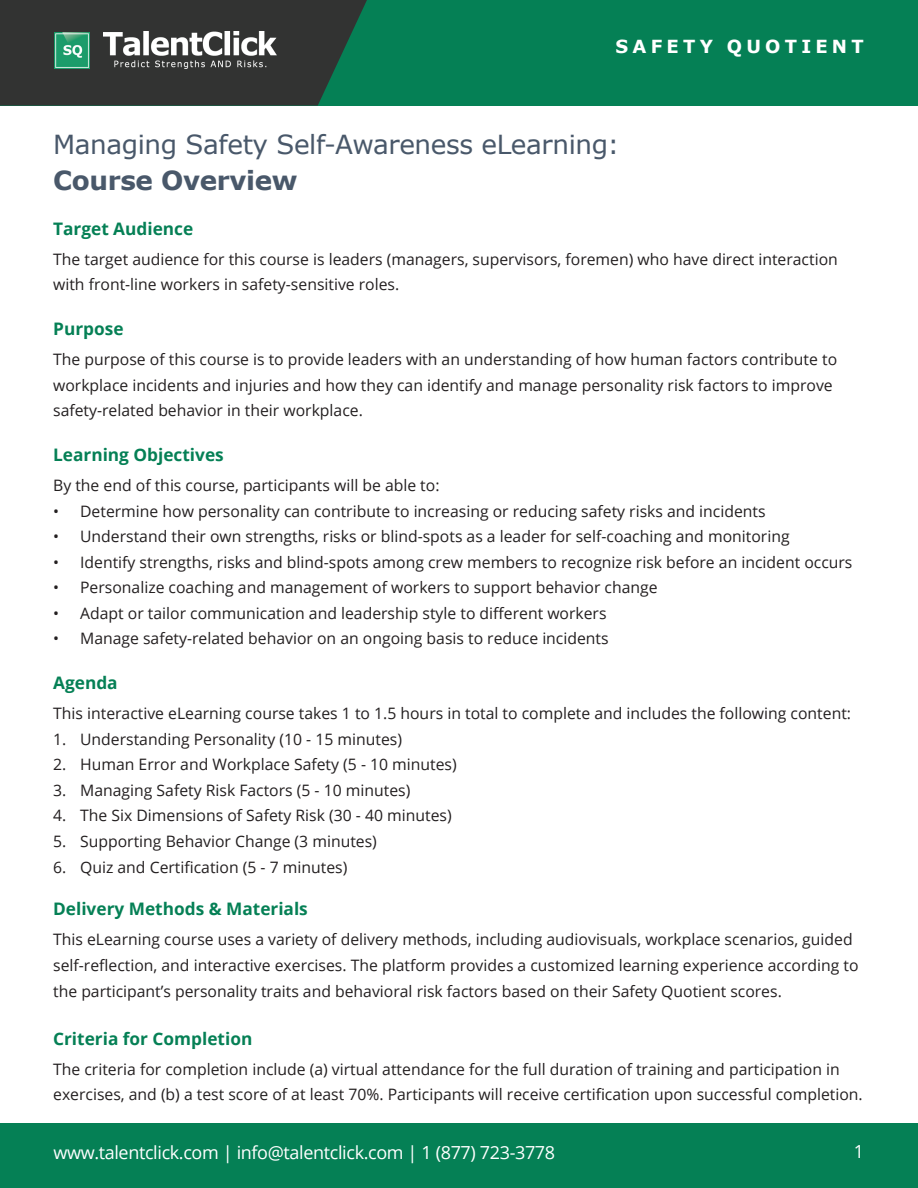
<style>
.page{position:relative;width:918px;height:1188px;background:#fff}
.page>*{position:absolute;margin:0;border:0;box-sizing:border-box;transform-origin:0 0}
.t1{font:26.25px "Verdana";letter-spacing:-.015em;color:#49586a}
.t2{font:700 26.25px "Verdana";letter-spacing:-.015em;color:#49586a}
.t3{font:18px "Open Sans";letter-spacing:-.02em;color:#fff}
.t4{font:700 18px "Verdana";letter-spacing:.235em;color:#fff}
.t5{font:700 17.25px "Open Sans";color:#058055}
.t6{font:15.75px/25.5px "Open Sans";color:#231f20}
</style>
<div class="page">
<div style="left:0;top:0;width:918px;height:106px;background:#058055"></div>
<svg style="left:0;top:0;width:367px;height:106px;background:#2e3a35"></svg>
<div style="left:0;top:1123px;width:918px;height:65px;background:#058055"></div>
<img style="left:103px;top:32px;width:173px;height:36px">
<img style="left:54px;top:32px;width:36px;height:36px">
<p class="t4" style="left:615px;top:34px;width:250px">SAFETY QUOTIENT</p>
<p class="t1" style="left:53px;top:127px;width:568px">Managing Safety Self-Awareness eLearning:</p>
<p class="t2" style="left:53px;top:162px;width:246px">Course Overview</p>
<p class="t5" style="left:53px;top:217px;width:142px">Target Audience</p>
<p class="t6" style="left:53px;top:246px;width:786px">The target audience for this course is leaders (managers, supervisors, foremen) who have direct interaction with front-line workers in safety-sensitive roles.</p>
<p class="t5" style="left:53px;top:317px;width:72px">Purpose</p>
<p class="t6" style="left:53px;top:347px;width:786px">The purpose of this course is to provide leaders with an understanding of how human factors contribute to workplace incidents and injuries and how they can identify and manage personality risk factors to improve safety-related behavior in their workplace.</p>
<p class="t5" style="left:53px;top:443px;width:172px">Learning Objectives</p>
<p class="t6" style="left:53px;top:473px;width:388px">By the end of this course, participants will be able to:</p>
<p class="t6" style="left:53px;top:498px;width:714px">• Determine how personality can contribute to increasing or reducing safety risks and incidents</p>
<p class="t6" style="left:53px;top:524px;width:738px">• Understand their own strengths, risks or blind-spots as a leader for self-coaching and monitoring</p>
<p class="t6" style="left:53px;top:549px;width:801px">• Identify strengths, risks and blind-spots among crew members to recognize risk before an incident occurs</p>
<p class="t6" style="left:53px;top:575px;width:606px">• Personalize coaching and management of workers to support behavior change</p>
<p class="t6" style="left:53px;top:600px;width:555px">• Adapt or tailor communication and leadership style to different workers</p>
<p class="t6" style="left:53px;top:626px;width:557px">• Manage safety-related behavior on an ongoing basis to reduce incidents</p>
<p class="t5" style="left:53px;top:671px;width:66px">Agenda</p>
<p class="t6" style="left:53px;top:701px;width:799px">This interactive eLearning course takes 1 to 1.5 hours in total to complete and includes the following content:</p>
<p class="t6" style="left:53px;top:726px;width:350px">1. Understanding Personality (10 - 15 minutes)</p>
<p class="t6" style="left:53px;top:752px;width:405px">2. Human Error and Workplace Safety (5 - 10 minutes)</p>
<p class="t6" style="left:53px;top:777px;width:359px">3. Managing Safety Risk Factors (5 - 10 minutes)</p>
<p class="t6" style="left:53px;top:803px;width:400px">4. The Six Dimensions of Safety Risk (30 - 40 minutes)</p>
<p class="t6" style="left:53px;top:828px;width:325px">5. Supporting Behavior Change (3 minutes)</p>
<p class="t6" style="left:53px;top:854px;width:296px">6. Quiz and Certification (5 - 7 minutes)</p>
<p class="t5" style="left:53px;top:897px;width:256px">Delivery Methods &amp; Materials</p>
<p class="t6" style="left:53px;top:926px;width:807px">This eLearning course uses a variety of delivery methods, including audiovisuals, workplace scenarios, guided self-reflection, and interactive exercises. The platform provides a customized learning experience according to the participant’s personality traits and behavioral risk factors based on their Safety Quotient scores.</p>
<p class="t5" style="left:53px;top:1026px;width:201px">Criteria for Completion</p>
<p class="t6" style="left:53px;top:1056px;width:811px">The criteria for completion include (a) virtual attendance for the full duration of training and participation in exercises, and (b) a test score of at least 70%. Participants will receive certification upon successful completion.</p>
<p class="t3" style="left:53px;top:1140px;width:503px">www.talentclick.com | info@talentclick.com | 1 (877) 723-3778</p>
<p class="t3" style="left:854px;top:1140px;width:12px">1</p>
</div>
